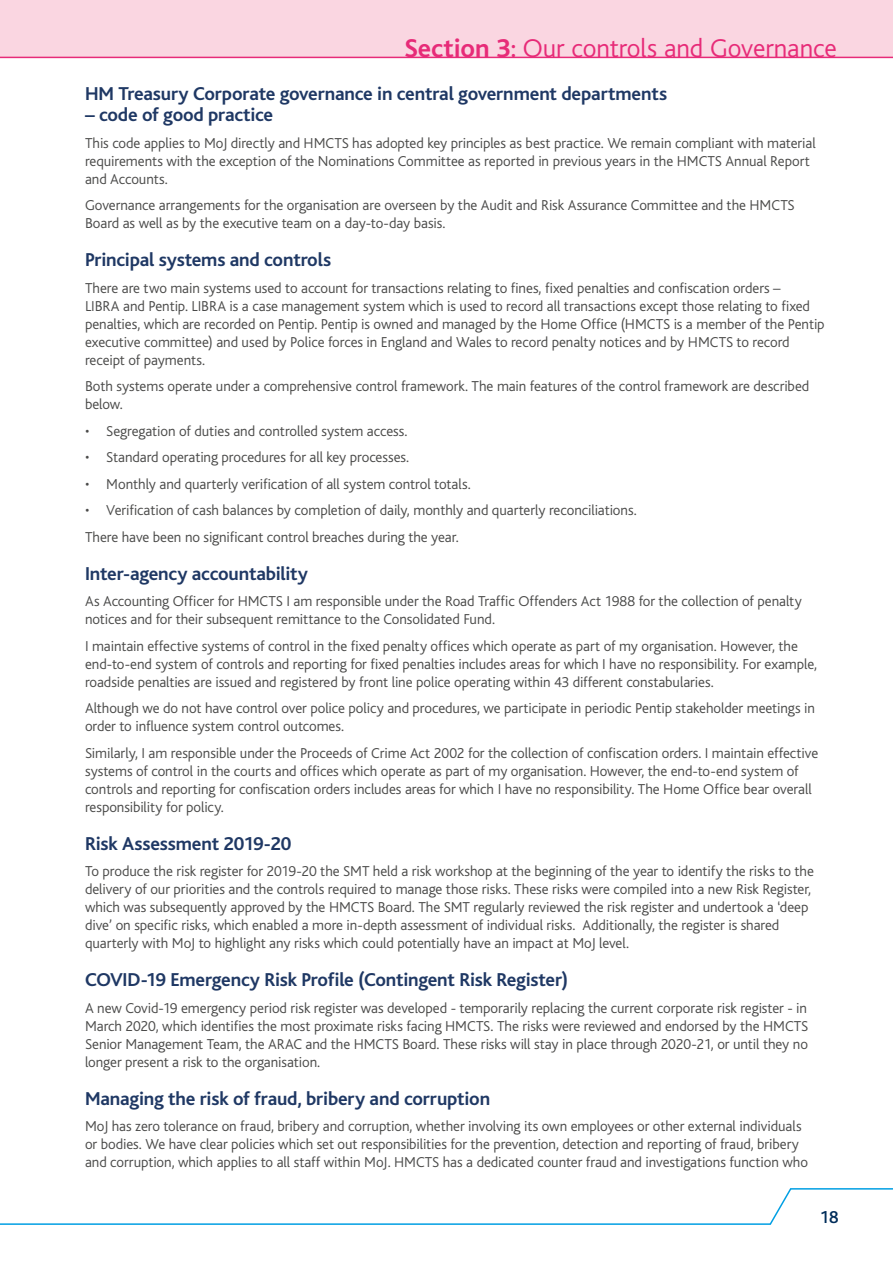
<style>
.page{position:relative;width:893px;height:1263px;background:#fff}
.page>*{position:absolute;margin:0;border:0;box-sizing:border-box;transform-origin:0 0}
.t1{font:300 27px "Bliss";letter-spacing:-.005em;color:#e72b78}
.Heading_3{font:700 19.5px "Bliss";letter-spacing:-.01em;color:#1f3864}
.t2{font:500 18px "Bliss";color:#002d5a}
.Body{font:300 15px/18px "Bliss";letter-spacing:-.005em;color:#4a4a49}
.s1{font-weight:700}
.s2{font-weight:500}
</style>
<div class="page">
<svg style="left:0;top:1188px;width:893px;height:37px"></svg>
<div style="left:0;top:0;width:893px;height:58px;background:#fad6e1"></div>
<h1 class="t1" style="left:404px;top:34px;width:434px"><span class="s1">Section 3</span><span class="s2">:</span> Our controls and Governance</h1>
<p class="Heading_3" style="left:85px;top:83px;width:584px">HM Treasury Corporate governance in central government departments</p>
<p class="Heading_3" style="left:85px;top:104px;width:190px">– code of good practice</p>
<p class="Body" style="left:85px;top:134px;width:732px">This code applies to MoJ directly and HMCTS has adopted key principles as best practice. We remain compliant with material requirements with the exception of the Nominations Committee as reported in previous years in the HMCTS Annual Report and Accounts.</p>
<p class="Body" style="left:85px;top:196px;width:711px">Governance arrangements for the organisation are overseen by the Audit and Risk Assurance Committee and the HMCTS<br>Board as well as by the executive team on a day-to-day basis.</p>
<p class="Heading_3" style="left:85px;top:250px;width:248px">Principal systems and controls</p>
<p class="Body" style="left:85px;top:279px;width:741px">There are two main systems used to account for transactions relating to fines, fixed penalties and confiscation orders –<br>LIBRA and Pentip. LIBRA is a case management system which is used to record all transactions except those relating to fixed penalties, which are recorded on Pentip. Pentip is owned and managed by the Home Office (HMCTS is a member of the Pentip executive committee) and used by Police forces in England and Wales to record penalty notices and by HMCTS to record receipt of payments.</p>
<p class="Body" style="left:85px;top:377px;width:726px">Both systems operate under a comprehensive control framework. The main features of the control framework are described below.</p>
<p class="Body" style="left:85px;top:422px;width:324px">• Segregation of duties and controlled system access.</p>
<p class="Body" style="left:85px;top:448px;width:326px">• Standard operating procedures for all key processes.</p>
<p class="Body" style="left:85px;top:475px;width:387px">• Monthly and quarterly verification of all system control totals.</p>
<p class="Body" style="left:85px;top:501px;width:553px">• Verification of cash balances by completion of daily, monthly and quarterly reconciliations.</p>
<p class="Body" style="left:85px;top:528px;width:375px">There have been no significant control breaches during the year.</p>
<p class="Heading_3" style="left:85px;top:563px;width:225px">Inter-agency accountability</p>
<p class="Body" style="left:85px;top:592px;width:718px">As Accounting Officer for HMCTS I am responsible under the Road Traffic Offenders Act 1988 for the collection of penalty notices and for their subsequent remittance to the Consolidated Fund.</p>
<p class="Body" style="left:85px;top:637px;width:734px">I maintain effective systems of control in the fixed penalty offices which operate as part of my organisation. However, the end-to-end system of controls and reporting for fixed penalties includes areas for which I have no responsibility. For example, roadside penalties are issued and registered by front line police operating within 43 different constabularies.</p>
<p class="Body" style="left:85px;top:699px;width:731px">Although we do not have control over police policy and procedures, we participate in periodic Pentip stakeholder meetings in order to influence system control outcomes.</p>
<p class="Body" style="left:85px;top:744px;width:735px">Similarly, I am responsible under the Proceeds of Crime Act 2002 for the collection of confiscation orders. I maintain effective systems of control in the courts and offices which operate as part of my organisation. However, the end-to-end system of controls and reporting for confiscation orders includes areas for which I have no responsibility. The Home Office bear overall responsibility for policy.</p>
<p class="Heading_3" style="left:85px;top:833px;width:208px">Risk Assessment 2019-20</p>
<p class="Body" style="left:85px;top:863px;width:730px">To produce the risk register for 2019-20 the SMT held a risk workshop at the beginning of the year to identify the risks to the delivery of our priorities and the controls required to manage those risks. These risks were compiled into a new Risk Register, which was subsequently approved by the HMCTS Board. The SMT regularly reviewed the risk register and undertook a ‘deep dive’ on specific risks, which enabled a more in-depth assessment of individual risks. Additionally, the register is shared quarterly with MoJ to highlight any risks which could potentially have an impact at MoJ level.</p>
<p class="Heading_3" style="left:85px;top:970px;width:485px">COVID-19 Emergency Risk Profile (Contingent Risk Register)</p>
<p class="Body" style="left:85px;top:999px;width:725px;text-align:justify">A new Covid-19 emergency period risk register was developed - temporarily replacing the current corporate risk register - in March 2020, which identifies the most proximate risks facing HMCTS. The risks were reviewed and endorsed by the HMCTS Senior Management Team, the ARAC and the HMCTS Board. These risks will stay in place through 2020-21, or until they no longer present a risk to the organisation.</p>
<p class="Heading_3" style="left:85px;top:1088px;width:407px">Managing the risk of fraud, bribery and corruption</p>
<p class="Body" style="left:85px;top:1118px;width:724px">MoJ has zero tolerance on fraud, bribery and corruption, whether involving its own employees or other external individuals or bodies. We have clear policies which set out responsibilities for the prevention, detection and reporting of fraud, bribery and corruption, which applies to all staff within MoJ. HMCTS has a dedicated counter fraud and investigations function who</p>
<p class="t2" style="left:821px;top:1205px;width:19px">18</p>
</div>
